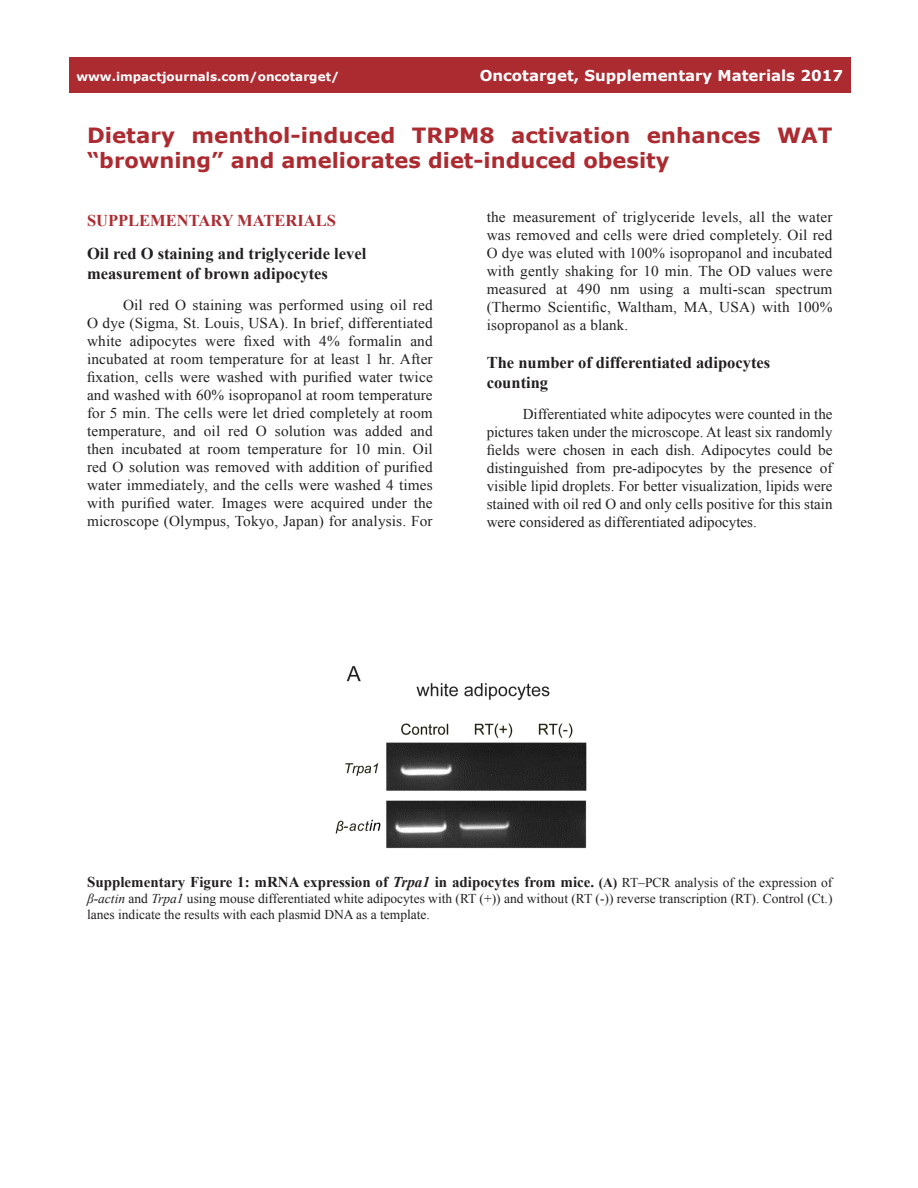
<style>
.page{position:relative;width:918px;height:1188px;background:#fff}
.page>*{position:absolute;margin:0;border:0;box-sizing:border-box;transform-origin:0 0}
.t1{font:700 21px/25.2px "Verdana";color:#ac2b31}
.SubHeading{font:700 16.5px/19.8px "Times New Roman";color:#231f20}
.SubHeading_Red{font:700 16.5px "Times New Roman";color:#ac2b31}
.BodyText{font:15px/18px "Times New Roman";letter-spacing:.01em;color:#231f20;text-align:justify}
.figuretext{font:700 15px "Times New Roman";color:#231f20}
.t2{font:700 15px "Verdana";color:#fff}
.figuretext-2{font:13.5px/16.2px "Times New Roman";color:#231f20}
.t3{font:700 12px "Verdana";color:#fff}
.s1{font-style:italic}
.s2{font-size:13.5px}
.s3{font-weight:400;font-size:13.5px}
</style>
<div class="page">
<div style="left:69px;top:57px;width:781px;height:36px;background:#ac2b31"></div>
<img style="left:335px;top:665px;width:252px;height:184px">
<p class="t3" style="left:76px;top:68px;width:264px">www.impactjournals.com/oncotarget/</p>
<p class="t2" style="left:480px;top:65px;width:365px">Oncotarget, Supplementary Materials 2017</p>
<p class="t1" style="left:87px;top:122px;width:747px">Dietary menthol-induced TRPM8 activation enhances WAT “browning” and ameliorates diet-induced obesity</p>
<p class="SubHeading_Red" style="left:87px;top:209px;width:250px">SUPPLEMENTARY MATERIALS</p>
<p class="SubHeading" style="left:87px;top:243px;width:281px">Oil red O staining and triglyceride level measurement of brown adipocytes</p>
<p class="BodyText" style="left:87px;top:296px;width:347px;text-indent:36px">Oil red O staining was performed using oil red O dye (Sigma, St. Louis, USA). In brief, differentiated white adipocytes were fixed with 4% formalin and incubated at room temperature for at least 1 hr. After fixation, cells were washed with purified water twice and washed with 60% isopropanol at room temperature for 5 min. The cells were let dried completely at room temperature, and oil red O solution was added and then incubated at room temperature for 10 min. Oil red O solution was removed with addition of purified water immediately, and the cells were washed 4 times with purified water. Images were acquired under the microscope (Olympus, Tokyo, Japan) for analysis. For</p>
<p class="BodyText" style="left:487px;top:208px;width:347px">the measurement of triglyceride levels, all the water was removed and cells were dried completely. Oil red O dye was eluted with 100% isopropanol and incubated with gently shaking for 10 min. The OD values were measured at 490 nm using a multi-scan spectrum (Thermo Scientific, Waltham, MA, USA) with 100% isopropanol as a blank.</p>
<p class="SubHeading" style="left:487px;top:352px;width:285px">The number of differentiated adipocytes counting</p>
<p class="BodyText" style="left:487px;top:405px;width:347px;text-indent:36px">Differentiated white adipocytes were counted in the pictures taken under the microscope. At least six randomly fields were chosen in each dish. Adipocytes could be distinguished from pre-adipocytes by the presence of visible lipid droplets. For better visualization, lipids were stained with oil red O and only cells positive for this stain were considered as differentiated adipocytes.</p>
<p class="figuretext" style="left:87px;top:871px;width:747px">Supplementary Figure 1: mRNA expression of <span class="s1">Trpa1</span> in adipocytes from mice. <span class="s2">(A)</span> <span class="s3">RT–PCR analysis of the expression of</span></p>
<p class="figuretext-2" style="left:87px;top:890px;width:747px"><span class="s1">β-actin</span> and <span class="s1">Trpa1</span> using mouse differentiated white adipocytes with (RT (+)) and without (RT (-)) reverse transcription (RT). Control (Ct.) lanes indicate the results with each plasmid DNA as a template.</p>
</div>
